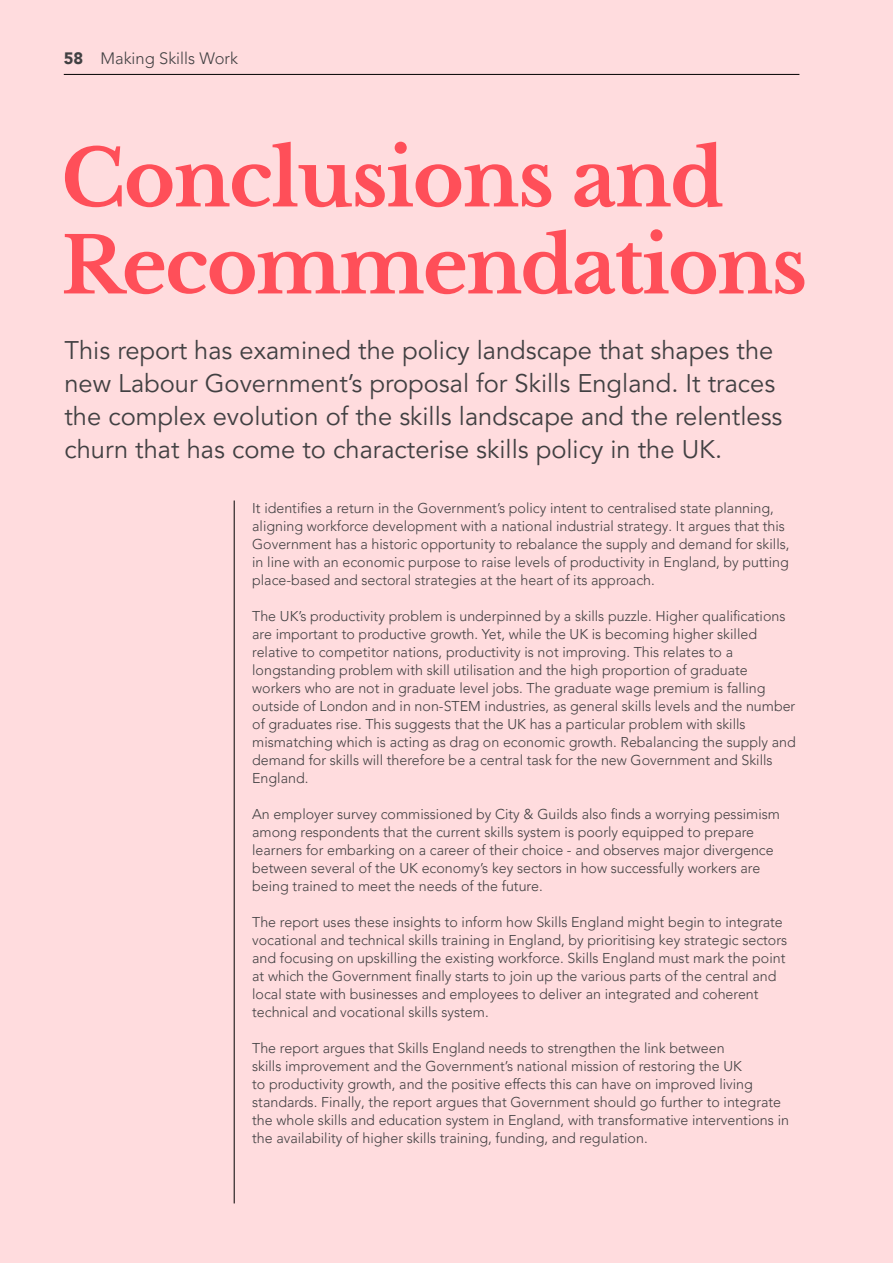
<style>
.page{position:relative;width:893px;height:1263px;background:#ffdcde}
.page>*{position:absolute;margin:0;border:0;box-sizing:border-box;transform-origin:0 0}
.t1{font:700 78px "Libre Baskerville";letter-spacing:-.02em;color:#ff4f59}
.t2{font:700 77.25px "Libre Baskerville";letter-spacing:-.025em;color:#ff4f59}
.t3{font:25.5px/33px "Avenir LT Pro";color:#414042}
.t4{font:300 16.5px "Avenir LT Pro";color:#414042}
.t5{font:300 14.25px/18px "Avenir LT Pro";color:#414042}
.s1{font-weight:900}
</style>
<div class="page">
<hr style="left:64px;top:74px;width:735px;height:1px;background:#000">
<hr style="left:234px;top:500px;width:1px;height:703px;background:#000">
<p class="t4" style="left:64px;top:48px;width:176px"><span class="s1">58</span> Making Skills Work</p>
<h1 class="t1" style="left:61px;top:131px;width:664px">Conclusions and</h1>
<h2 class="t2" style="left:61px;top:218px;width:747px">Recommendations</h2>
<p class="t3" style="left:64px;top:334px;width:719px">This report has examined the policy landscape that shapes the new Labour Government’s proposal for Skills England. It traces the complex evolution of the skills landscape and the relentless churn that has come to characterise skills policy in the UK.</p>
<p class="t5" style="left:252px;top:499px;width:539px">It identifies a return in the Government’s policy intent to centralised state planning, aligning workforce development with a national industrial strategy. It argues that this Government has a historic opportunity to rebalance the supply and demand for skills, in line with an economic purpose to raise levels of productivity in England, by putting place-based and sectoral strategies at the heart of its approach.</p>
<p class="t5" style="left:252px;top:607px;width:545px">The UK’s productivity problem is underpinned by a skills puzzle. Higher qualifications are important to productive growth. Yet, while the UK is becoming higher skilled relative to competitor nations, productivity is not improving. This relates to a longstanding problem with skill utilisation and the high proportion of graduate workers who are not in graduate level jobs. The graduate wage premium is falling outside of London and in non-STEM industries, as general skills levels and the number of graduates rise. This suggests that the UK has a particular problem with skills mismatching which is acting as drag on economic growth. Rebalancing the supply and demand for skills will therefore be a central task for the new Government and Skills England.</p>
<p class="t5" style="left:252px;top:805px;width:529px">An employer survey commissioned by City &amp; Guilds also finds a worrying pessimism among respondents that the current skills system is poorly equipped to prepare learners for embarking on a career of their choice - and observes major divergence between several of the UK economy’s key sectors in how successfully workers are being trained to meet the needs of the future.</p>
<p class="t5" style="left:252px;top:913px;width:537px">The report uses these insights to inform how Skills England might begin to integrate vocational and technical skills training in England, by prioritising key strategic sectors and focusing on upskilling the existing workforce. Skills England must mark the point at which the Government finally starts to join up the various parts of the central and local state with businesses and employees to deliver an integrated and coherent technical and vocational skills system.</p>
<p class="t5" style="left:252px;top:1039px;width:538px">The report argues that Skills England needs to strengthen the link between<br>skills improvement and the Government’s national mission of restoring the UK<br>to productivity growth, and the positive effects this can have on improved living standards. Finally, the report argues that Government should go further to integrate the whole skills and education system in England, with transformative interventions in the availability of higher skills training, funding, and regulation.</p>
</div>
